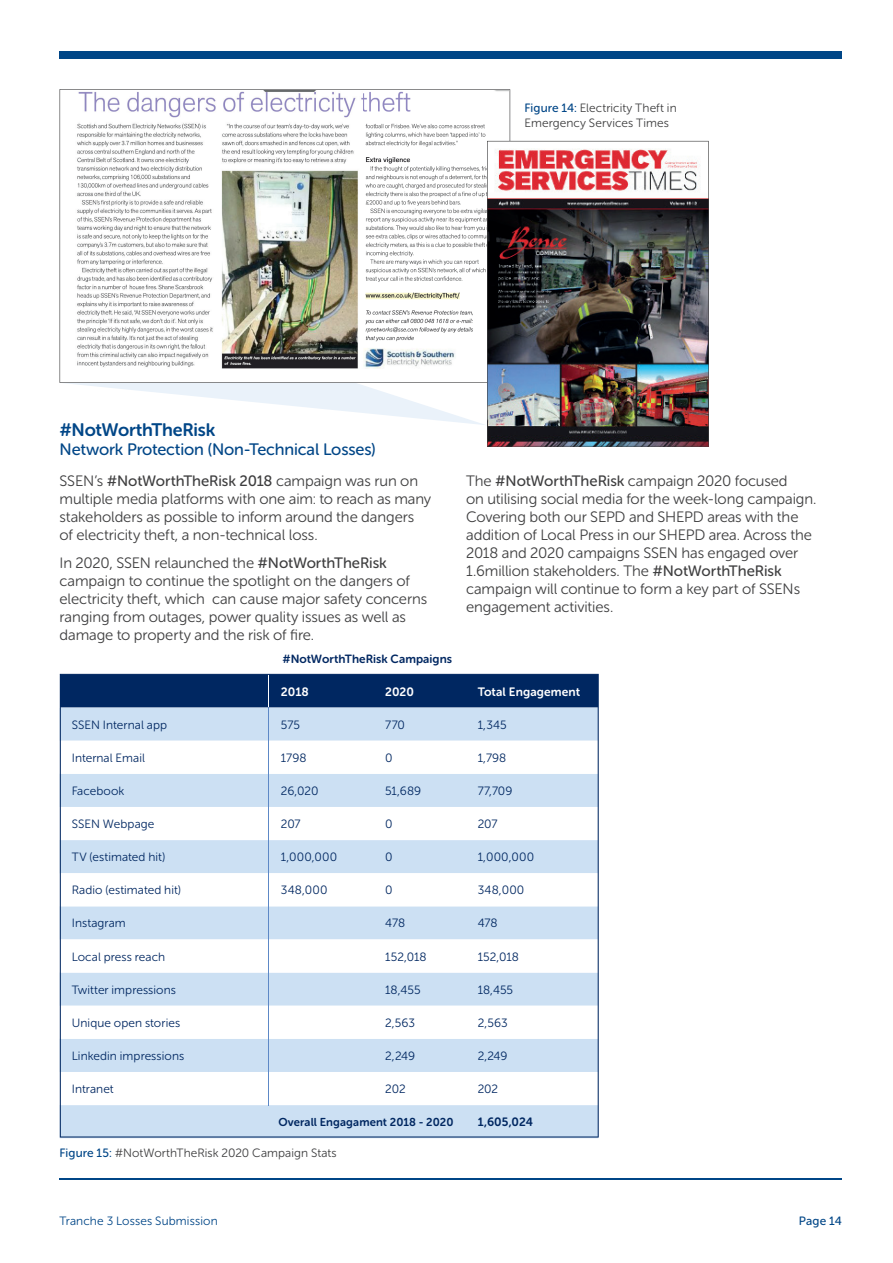
<style>
.page{position:relative;width:893px;height:1263px;background:#fff}
.page>*{position:absolute;margin:0;border:0;box-sizing:border-box;transform-origin:0 0}
.t1{font:18px "Museo Sans Rounded 700";letter-spacing:-.01em;color:#004687}
.t2{font:16.5px "Museo Sans Rounded 500";letter-spacing:-.01em;color:#004687}
.t3{font:15px/18px "Museo Sans Rounded 300";letter-spacing:-.005em;color:#3e3e3f}
.t4{font:12px "Museo Sans Rounded 300";letter-spacing:.005em;color:#002761}
.t5{font:12px/15px "Museo Sans Rounded 300";letter-spacing:.01em;color:#3e3e3f}
.t6{font:12px "Museo Sans Rounded 300";letter-spacing:.015em;color:#004687}
.t7{font:12px "Museo Sans Rounded 700";letter-spacing:.01em;color:#fff}
.t8{font:12px "Museo Sans Rounded 700";color:#002761}
.t9{font:12px "Museo Sans Rounded 500";letter-spacing:.01em;color:#004687}
.t10{font:12px "Museo Sans 700";color:#fff}
.t11{font:11.85px "Museo Sans Rounded 700";letter-spacing:.005em;color:#002761}
.t12{font:11.4px "Museo Sans Rounded 700";letter-spacing:.01em;color:#002761}
.s1{font-family:"Museo Sans Rounded 500";color:#004687}
.s2{font-family:"Museo Sans Rounded 500"}
</style>
<div class="page">
<svg style="left:66px;top:383px;width:419px;height:42px"></svg>
<img style="left:60px;top:89px;width:450px;height:294px">
<img style="left:487px;top:141px;width:222px;height:305px">
<svg style="left:60px;top:674px;width:539px;height:463px;fill:#cce0f3"></svg>
<div style="left:60px;top:51px;width:782px;height:8px;background:#004687"></div>
<hr style="left:60px;top:1178px;width:782px;height:1px;background:#004687">
<p class="t5" style="left:524px;top:100px;width:154px"><span class="s1">Figure 14:</span> Electricity Theft in<br>Emergency Services Times</p>
<p class="t1" style="left:60px;top:419px;width:157px">#NotWorthTheRisk</p>
<p class="t2" style="left:60px;top:440px;width:318px">Network Protection (Non-Technical Losses)</p>
<p class="t3" style="left:60px;top:472px;width:373px">SSEN’s <span class="s2">#NotWorthTheRisk 2018</span> campaign was run on multiple media platforms with one aim: to reach as many stakeholders as possible to inform around the dangers of electricity theft, a non-technical loss.</p>
<p class="t3" style="left:60px;top:554px;width:369px">In 2020, SSEN relaunched the <span class="s2">#NotWorthTheRisk </span>campaign to continue the spotlight on the dangers of electricity theft, which can cause major safety concerns ranging from outages, power quality issues as well as damage to property and the risk of fire.</p>
<p class="t11" style="left:282px;top:652px;width:171px">#NotWorthTheRisk Campaigns</p>
<p class="t3" style="left:466px;top:472px;width:352px">The <span class="s2">#NotWorthTheRisk</span> campaign 2020 focused<br>on utilising social media for the week-long campaign.<br>Covering both our SEPD and SHEPD areas with the addition of Local Press in our SHEPD area. Across the 2018 and 2020 campaigns SSEN has engaged over 1.6million stakeholders. The <span class="s2">#NotWorthTheRisk </span>campaign will continue to form a key part of SSENs engagement activities.</p>
<p class="t10" style="left:281px;top:685px;width:30px">2018</p>
<p class="t7" style="left:385px;top:685px;width:30px">2020</p>
<p class="t7" style="left:478px;top:685px;width:104px">Total Engagement</p>
<p class="t4" style="left:72px;top:718px;width:97px">SSEN Internal app</p>
<p class="t4" style="left:281px;top:718px;width:21px">575</p>
<p class="t4" style="left:385px;top:718px;width:21px">770</p>
<p class="t4" style="left:478px;top:718px;width:31px">1,345</p>
<p class="t4" style="left:72px;top:751px;width:75px">Internal Email</p>
<p class="t4" style="left:281px;top:751px;width:27px">1798</p>
<p class="t4" style="left:385px;top:751px;width:9px">0</p>
<p class="t4" style="left:478px;top:751px;width:30px">1,798</p>
<p class="t4" style="left:72px;top:784px;width:54px">Facebook</p>
<p class="t4" style="left:281px;top:784px;width:39px">26,020</p>
<p class="t4" style="left:385px;top:784px;width:38px">51,689</p>
<p class="t4" style="left:478px;top:784px;width:36px">77,709</p>
<p class="t4" style="left:72px;top:817px;width:84px">SSEN Webpage</p>
<p class="t4" style="left:281px;top:817px;width:21px">207</p>
<p class="t4" style="left:385px;top:817px;width:9px">0</p>
<p class="t4" style="left:478px;top:817px;width:21px">207</p>
<p class="t4" style="left:72px;top:850px;width:95px">TV (estimated hit)</p>
<p class="t4" style="left:281px;top:850px;width:58px">1,000,000</p>
<p class="t4" style="left:385px;top:850px;width:9px">0</p>
<p class="t4" style="left:478px;top:850px;width:58px">1,000,000</p>
<p class="t4" style="left:72px;top:884px;width:111px">Radio (estimated hit)</p>
<p class="t4" style="left:281px;top:884px;width:48px">348,000</p>
<p class="t4" style="left:385px;top:884px;width:9px">0</p>
<p class="t4" style="left:478px;top:884px;width:48px">348,000</p>
<p class="t4" style="left:72px;top:917px;width:56px">Instagram</p>
<p class="t4" style="left:385px;top:917px;width:21px">478</p>
<p class="t4" style="left:478px;top:917px;width:21px">478</p>
<p class="t4" style="left:72px;top:950px;width:95px">Local press reach</p>
<p class="t4" style="left:385px;top:950px;width:43px">152,018</p>
<p class="t4" style="left:478px;top:950px;width:43px">152,018</p>
<p class="t4" style="left:72px;top:983px;width:106px">Twitter impressions</p>
<p class="t4" style="left:385px;top:983px;width:37px">18,455</p>
<p class="t4" style="left:478px;top:983px;width:37px">18,455</p>
<p class="t4" style="left:72px;top:1016px;width:110px">Unique open stories</p>
<p class="t4" style="left:385px;top:1016px;width:32px">2,563</p>
<p class="t4" style="left:478px;top:1016px;width:32px">2,563</p>
<p class="t4" style="left:72px;top:1049px;width:114px">Linkedin impressions</p>
<p class="t4" style="left:385px;top:1049px;width:31px">2,249</p>
<p class="t4" style="left:478px;top:1049px;width:31px">2,249</p>
<p class="t4" style="left:72px;top:1082px;width:43px">Intranet</p>
<p class="t4" style="left:385px;top:1082px;width:22px">202</p>
<p class="t4" style="left:478px;top:1082px;width:22px">202</p>
<p class="t12" style="left:278px;top:1115px;width:177px">Overall Engagament 2018 - 2020</p>
<p class="t8" style="left:478px;top:1115px;width:57px">1,605,024</p>
<p class="t5" style="left:60px;top:1145px;width:279px"><span class="s1">Figure 15:</span> #NotWorthTheRisk 2020 Campaign Stats</p>
<p class="t6" style="left:60px;top:1214px;width:160px">Tranche 3 Losses Submission</p>
<p class="t9" style="left:799px;top:1214px;width:45px">Page 14</p>
</div>
